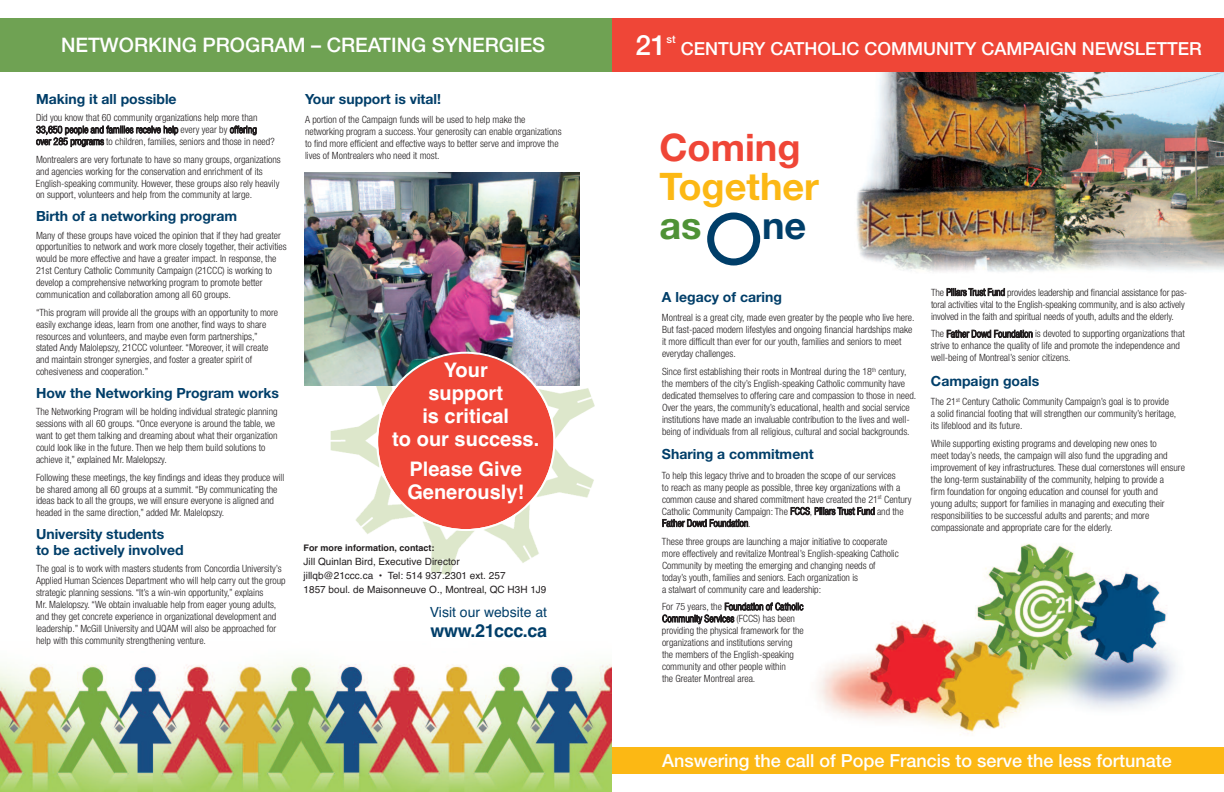
<style>
.page{position:relative;width:1224px;height:792px;background:#fff}
.page>*{position:absolute;margin:0;border:0;box-sizing:border-box;transform-origin:0 0}
.t1{font:700 38px "Helvetica Neue";color:#fcb814}
.t2{font:700 38px "Helvetica Neue";color:#ef4637}
.t3{font:700 38px "Helvetica Neue";color:#4f9236}
.t4{font:700 38px "Helvetica Neue";color:#003e69}
.t5{font:500 28px "Helvetica Neue";color:#fff}
.t6{font:700 20px/22.9px "Helvetica";color:#fff;text-align:center}
.t7{font:500 20px "Helvetica Neue";color:#fff}
.t8{font:500 18px "Helvetica Neue";color:#fff}
.t9{font:700 18px "Helvetica";letter-spacing:-.025em;color:#003e69}
.t10{font:700 14px/15.9px "Helvetica Neue";color:#003e69}
.t11{font:14px "Helvetica";color:#003e69}
.t12{font:500 10.8px "Helvetica Neue";color:#fff}
.t13{font:300 condensed 10px/12px "Helvetica Neue";color:#231f20}
.t14{font:10px/14px "Helvetica";color:#231f20}
.t15{font:700 9px "Helvetica";color:#231f20}
</style>
<div class="page">
<img style="left:0;top:663px;width:612px;height:129px">
<img style="left:330px;top:388px;width:265px;height:187px">
<img style="left:856px;top:72px;width:368px;height:200px">
<svg style="left:707px;top:212px;width:53px;height:54px"></svg>
<div style="left:714px;top:220px;width:39px;height:38px;background:#fff;border-radius:50%"></div>
<div style="left:612px;top:18px;width:612px;height:54px;background:#ef4637"></div>
<div style="left:0;top:18px;width:612px;height:54px;background:#6fa253"></div>
<img style="left:817px;top:543px;width:360px;height:192px">
<img style="left:304px;top:172px;width:276px;height:214px">
<svg style="left:376px;top:352px;width:179px;height:179px;background:#e4685c"></svg>
<div style="left:612px;top:747px;width:612px;height:27px;background:#fcb814"></div>
<h2 class="t5" style="left:635px;top:29px;width:33px">21</h2>
<p class="t12" style="left:666px;top:33px;width:11px">st</p>
<h3 class="t7" style="left:61px;top:33px;width:486px">NETWORKING PROGRAM – CREATING SYNERGIES</h3>
<h3 class="t8" style="left:681px;top:38px;width:523px">CENTURY CATHOLIC COMMUNITY CAMPAIGN NEWSLETTER</h3>
<h3 class="t10" style="left:36px;top:90px;width:142px">Making it all possible</h3>
<p class="t13" style="left:36px;top:113px;width:240px">Did you know that 60 community organizations help more than<br>33,650 people and families receive help every year by offering<br>over 285 programs to children, families, seniors and those in need?</p>
<p class="t13" style="left:36px;top:154px;width:246px">Montrealers are very fortunate to have so many groups, organizations and agencies working for the conservation and enrichment of its English-speaking community. However, these groups also rely heavily on support, volunteers and help from the community at large.</p>
<h3 class="t10" style="left:36px;top:208px;width:203px">Birth of a networking program</h3>
<p class="t13" style="left:36px;top:230px;width:252px">Many of these groups have voiced the opinion that if they had greater opportunities to network and work more closely together, their activities would be more effective and have a greater impact. In response, the 21st Century Catholic Community Campaign (21CCC) is working to develop a comprehensive networking program to promote better communication and collaboration among all 60 groups.</p>
<p class="t13" style="left:36px;top:307px;width:244px">“This program will provide all the groups with an opportunity to more easily exchange ideas, learn from one another, find ways to share resources and volunteers, and maybe even form partnerships,” stated Andy Malolepszy, 21CCC volunteer. “Moreover, it will create and maintain stronger synergies, and foster a greater spirit of cohesiveness and cooperation.”</p>
<h3 class="t10" style="left:36px;top:384px;width:245px">How the Networking Program works</h3>
<p class="t13" style="left:36px;top:407px;width:243px">The Networking Program will be holding individual strategic planning sessions with all 60 groups. “Once everyone is around the table, we want to get them talking and dreaming about what their organization could look like in the future. Then we help them build solutions to achieve it,” explained Mr. Malelopszy.</p>
<p class="t13" style="left:36px;top:472px;width:250px">Following these meetings, the key findings and ideas they produce will be shared among all 60 groups at a summit. “By communicating the ideas back to all the groups, we will ensure everyone is aligned and headed in the same direction,” added Mr. Malelopszy.</p>
<h3 class="t10" style="left:36px;top:526px;width:149px">University students<br>to be actively involved</h3>
<p class="t13" style="left:36px;top:564px;width:251px">The goal is to work with masters students from Concordia University’s Applied Human Sciences Department who will help carry out the group strategic planning sessions. “It’s a win-win opportunity,” explains<br>Mr. Malelopszy. “We obtain invaluable help from eager young adults, and they get concrete experience in organizational development and leadership.” McGill University and UQAM will also be approached for help with this community strengthening venture.</p>
<h3 class="t10" style="left:305px;top:90px;width:138px">Your support is vital!</h3>
<p class="t13" style="left:305px;top:114px;width:258px">A portion of the Campaign funds will be used to help make the networking program a success. Your generosity can enable organizations to find more efficient and effective ways to better serve and improve the lives of Montrealers who need it most.</p>
<h3 class="t6" style="left:392px;top:359px;width:148px">Your<br>support<br>is critical<br>to our success.</h3>
<h3 class="t6" style="left:407px;top:458px;width:118px;text-align:left">Please Give<br>Generously!</h3>
<p class="t15" style="left:304px;top:543px;width:133px">For more information, contact:</p>
<p class="t14" style="left:304px;top:555px;width:244px">Jill Quinlan Bird, Executive Director<br>jillqb@21ccc.ca • Tel: 514 937.2301 ext. 257<br>1857 boul. de Maisonneuve O., Montreal, QC H3H 1J9</p>
<h3 class="t11" style="left:430px;top:604px;width:119px">Visit our website at</h3>
<h3 class="t9" style="left:431px;top:620px;width:118px">www.21ccc.ca</h3>
<h1 class="t2" style="left:659px;top:124px;width:143px">Coming</h1>
<h1 class="t1" style="left:659px;top:163px;width:161px">Together</h1>
<h1 class="t3" style="left:659px;top:202px;width:44px">as</h1>
<h1 class="t4" style="left:762px;top:202px;width:46px">ne</h1>
<h3 class="t10" style="left:662px;top:289px;width:122px">A legacy of caring</h3>
<p class="t13" style="left:662px;top:313px;width:254px">Montreal is a great city, made even greater by the people who live here.<br>But fast-paced modern lifestyles and ongoing financial hardships make it more difficult than ever for our youth, families and seniors to meet everyday challenges.</p>
<p class="t13" style="left:662px;top:367px;width:256px">Since first establishing their roots in Montreal during the 18<sup>th</sup> century, the members of the city’s English-speaking Catholic community have dedicated themselves to offering care and compassion to those in need.<br>Over the years, the community’s educational, health and social service institutions have made an invaluable contribution to the lives and well&shy;being of individuals from all religious, cultural and social backgrounds.</p>
<h3 class="t10" style="left:662px;top:446px;width:153px">Sharing a commitment</h3>
<p class="t13" style="left:662px;top:470px;width:251px">To help this legacy thrive and to broaden the scope of our services<br>to reach as many people as possible, three key organizations with a common cause and shared commitment have created the 21<sup>st</sup> Century Catholic Community Campaign: The FCCS, Pillars Trust Fund and the Father Dowd Foundation.</p>
<p class="t13" style="left:662px;top:536px;width:238px">These three groups are launching a major initiative to cooperate more effectively and revitalize Montreal’s English-speaking Catholic Community by meeting the emerging and changing needs of today’s youth, families and seniors. Each organization is<br>a stalwart of community care and leadership:</p>
<p class="t13" style="left:662px;top:601px;width:143px">For 75 years, the Foundation of Catholic Community Services (FCCS) has been providing the physical framework for the organizations and institutions serving the members of the English-speaking community and other people within<br>the Greater Montreal area.</p>
<p class="t13" style="left:931px;top:287px;width:258px">The Pillars Trust Fund provides leadership and financial assistance for pas&shy;toral activities vital to the English-speaking community, and is also actively involved in the faith and spiritual needs of youth, adults and the elderly.</p>
<p class="t13" style="left:931px;top:329px;width:255px">The Father Dowd Foundation is devoted to supporting organizations that strive to enhance the quality of life and promote the independence and well-being of Montreal’s senior citizens.</p>
<h3 class="t10" style="left:931px;top:372px;width:110px">Campaign goals</h3>
<p class="t13" style="left:931px;top:396px;width:247px">The 21<sup>st</sup> Century Catholic Community Campaign’s goal is to provide<br>a solid financial footing that will strengthen our community’s heritage, its lifeblood and its future.</p>
<p class="t13" style="left:931px;top:438px;width:255px">While supporting existing programs and developing new ones to<br>meet today’s needs, the campaign will also fund the upgrading and improvement of key infrastructures. These dual cornerstones will ensure the long-term sustainability of the community, helping to provide a<br>firm foundation for ongoing education and counsel for youth and<br>young adults; support for families in managing and executing their responsibilities to be successful adults and parents; and more compassionate and appropriate care for the elderly.</p>
<h3 class="t8" style="left:662px;top:750px;width:511px">Answering the call of Pope Francis to serve the less fortunate</h3>
</div>
